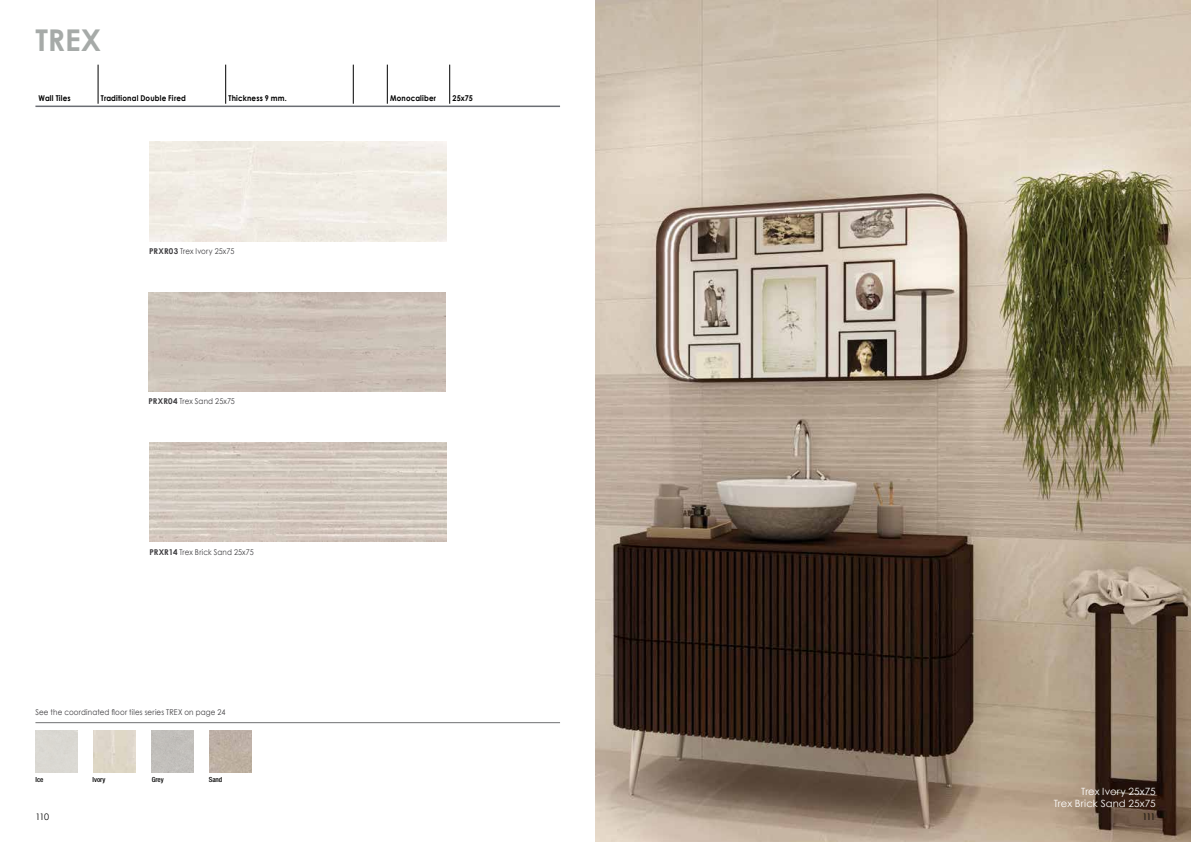
<style>
.page{position:relative;width:1191px;height:842px;background:#fff}
.page>*{position:absolute;margin:0;border:0;box-sizing:border-box;transform-origin:0 0}
.t1{font:700 30px "Century Gothic";color:#a6aaa8}
.t2{font:10px/12px "Century Gothic";letter-spacing:.005em;color:#fff;text-align:right}
.t3{font:9px "Century Gothic";letter-spacing:-.11em;color:#000}
.t4{font:8px "Century Gothic";letter-spacing:.02em;color:#3e3d40;scale:.9 1}
.t5{font:700 8px "Century Gothic";letter-spacing:.02em;color:#000;scale:.9 1}
.t6{font:500 condensed 7px "Helvetica Neue LT Std";color:#000}
.s1{font-weight:700}
</style>
<div class="page">
<img style="left:595px;top:0;width:596px;height:842px">
<hr style="left:35px;top:106px;width:525px;height:1px;background:#6b6e74">
<hr style="left:98px;top:64px;width:1px;height:40px;background:#000">
<hr style="left:225px;top:64px;width:1px;height:40px;background:#000">
<hr style="left:353px;top:64px;width:1px;height:40px;background:#000">
<hr style="left:387px;top:64px;width:1px;height:40px;background:#000">
<hr style="left:449px;top:64px;width:1px;height:40px;background:#000">
<hr style="left:98px;top:64px;width:128px;height:1px;background:#fff">
<hr style="left:353px;top:64px;width:34px;height:1px;background:#fff">
<hr style="left:387px;top:64px;width:63px;height:1px;background:#fff">
<img style="left:149px;top:443px;width:298px;height:99px">
<img style="left:209px;top:730px;width:43px;height:42px">
<div style="left:151px;top:730px;width:43px;height:42px;background:#c2bfbb"></div>
<div style="left:93px;top:730px;width:43px;height:42px;background:#ded6c8"></div>
<hr style="left:35px;top:722px;width:525px;height:1px;background:#707172">
<h1 class="t1" style="left:35px;top:17px;width:67px">TREX</h1>
<p class="t5" style="left:39px;top:92px;width:37px">Wall Tiles</p>
<p class="t5" style="left:101px;top:92px;width:96px">Traditional Double Fired</p>
<p class="t5" style="left:228px;top:92px;width:66px">Thickness 9 mm.</p>
<p class="t5" style="left:390px;top:92px;width:53px">Monocaliber</p>
<p class="t5" style="left:452px;top:92px;width:24px">25x75</p>
<p class="t4" style="left:149px;top:246px;width:96px"><span class="s1">PRXR03</span> Trex Ivory 25x75</p>
<p class="t4" style="left:148px;top:396px;width:98px"><span class="s1">PRXR04</span> Trex Sand 25x75</p>
<p class="t4" style="left:149px;top:546px;width:117px"><span class="s1">PRXR14</span> Trex Brick Sand 25x75</p>
<p class="t4" style="left:35px;top:706px;width:213px">See the coordinated floor tiles series TREX on page 24</p>
<p class="t6" style="left:35px;top:775px;width:9px">Ice</p>
<p class="t6" style="left:92px;top:775px;width:15px">Ivory</p>
<p class="t6" style="left:152px;top:775px;width:14px">Grey</p>
<p class="t6" style="left:209px;top:775px;width:15px">Sand</p>
<p class="t2" style="left:1053px;top:785px;width:103px">Trex Ivory 25x75<br>Trex Brick Sand 25x75</p>
<p class="t3" style="left:35px;top:811px;width:15px">110</p>
<p class="t3" style="left:1142px;top:811px;width:15px">111</p>
</div>
